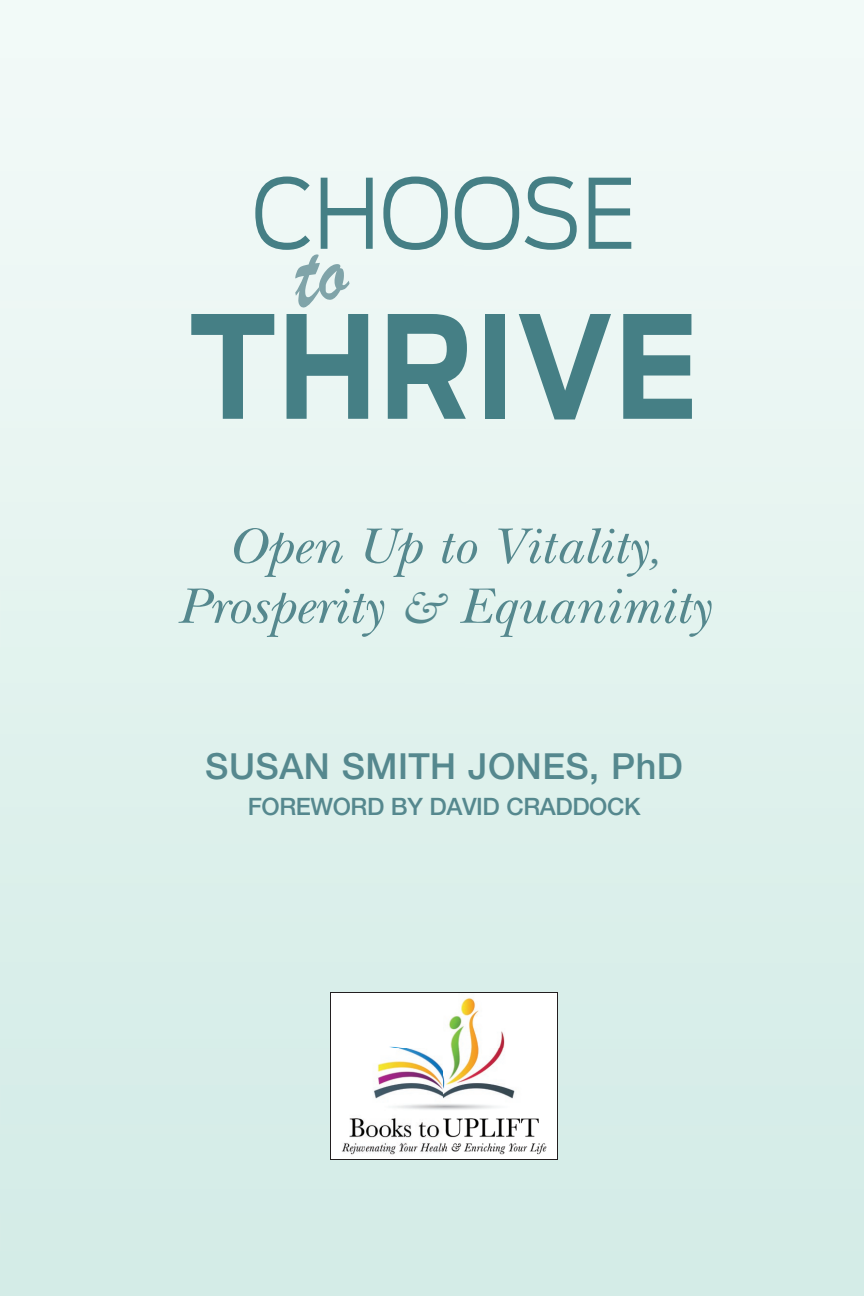
<style>
.page{position:relative;width:864px;height:1296px;background:#fff}
.page>*{position:absolute;margin:0;border:0;box-sizing:border-box;transform-origin:0 0}
.t1{font:700 141.4px "Antenna";letter-spacing:.01em;color:#457f85;scale:.87 1}
.t2{font:300 96px "Antenna";letter-spacing:-.01em;color:#457f85;scale:.9 1}
.t3{font:italic 52px/60px "New Baskerville Std";letter-spacing:.005em;color:#55888e;text-align:center;scale:1.05 1}
.t4{font:500 36px "Helvetica Neue LT Std";letter-spacing:.015em;color:#55888e}
.t5{font:500 24px "Helvetica Neue LT Std";letter-spacing:-.015em;color:#55888e}
.s1{font-size:44px}
</style>
<div class="page">
<img style="left:341px;top:994px;width:206px;height:161px">
<div style="left:330px;top:992px;width:228px;height:168px;border:1px solid #231f20"></div>
<div style="left:288px;top:254px;width:64px;height:55px;background:#edf7f5"></div>
<h2 class="t2" style="left:252px;top:157px;width:429px">CHOOSE</h2>
<h1 class="t1" style="left:190px;top:283px;width:586px">THRIVE</h1>
<p class="t3" style="left:178px;top:516px;width:509px">Open Up to Vitality<span class="s1">,<br></span>Prosperity <span class="s1">&amp;</span> Equanimity</p>
<p class="t4" style="left:205px;top:745px;width:479px">SUSAN SMITH JONES, PhD</p>
<p class="t5" style="left:248px;top:792px;width:394px">FOREWORD BY DAVID CRADDOCK</p>
</div>
